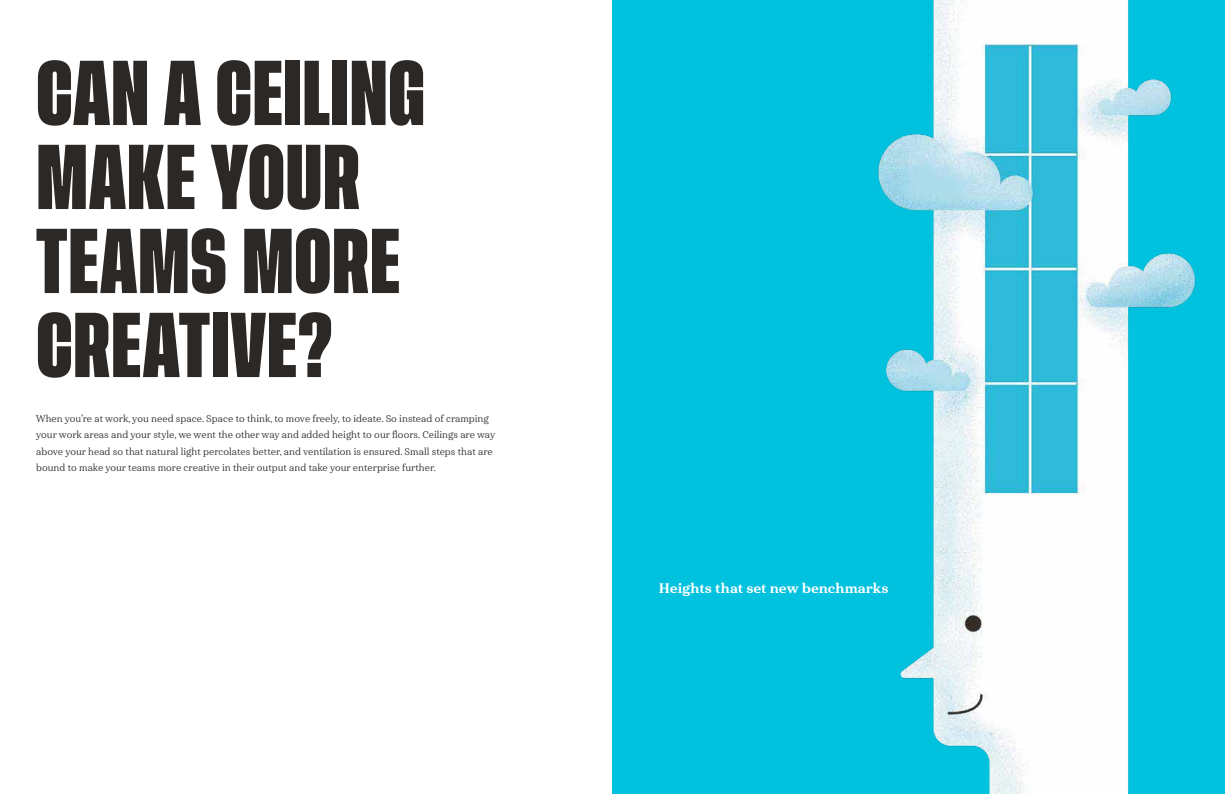
<style>
.page{position:relative;width:1225px;height:794px;background:#fff}
.page>*{position:absolute;margin:0;border:0;box-sizing:border-box;transform-origin:0 0}
.t1{font:700 68px/84px "Tusker Grotesk 5700";letter-spacing:.015em;color:#2c2826}
.t2{font:800 14px "Haboro Serif Norm";letter-spacing:-.005em;color:#fff}
.t3{font:10px/16.4px "Haboro Serif Norm";color:#2c2826}
</style>
<div class="page">
<div style="left:612px;top:0;width:613px;height:794px;background:#00c1de"></div>
<img style="left:878px;top:0;width:318px;height:794px">
<h1 class="t1" style="left:36px;top:55px;width:390px">CAN A CEILING<br>MAKE YOUR<br>TEAMS MORE<br>CREATIVE?</h1>
<p class="t3" style="left:36px;top:410px;width:460px">When you’re at work, you need space. Space to think, to move freely, to ideate. So instead of cramping your work areas and your style, we went the other way and added height to our floors. Ceilings are way above your head so that natural light percolates better, and ventilation is ensured. Small steps that are bound to make your teams more creative in their output and take your enterprise further.</p>
<h2 class="t2" style="left:659px;top:579px;width:231px">Heights that set new benchmarks</h2>
</div>
